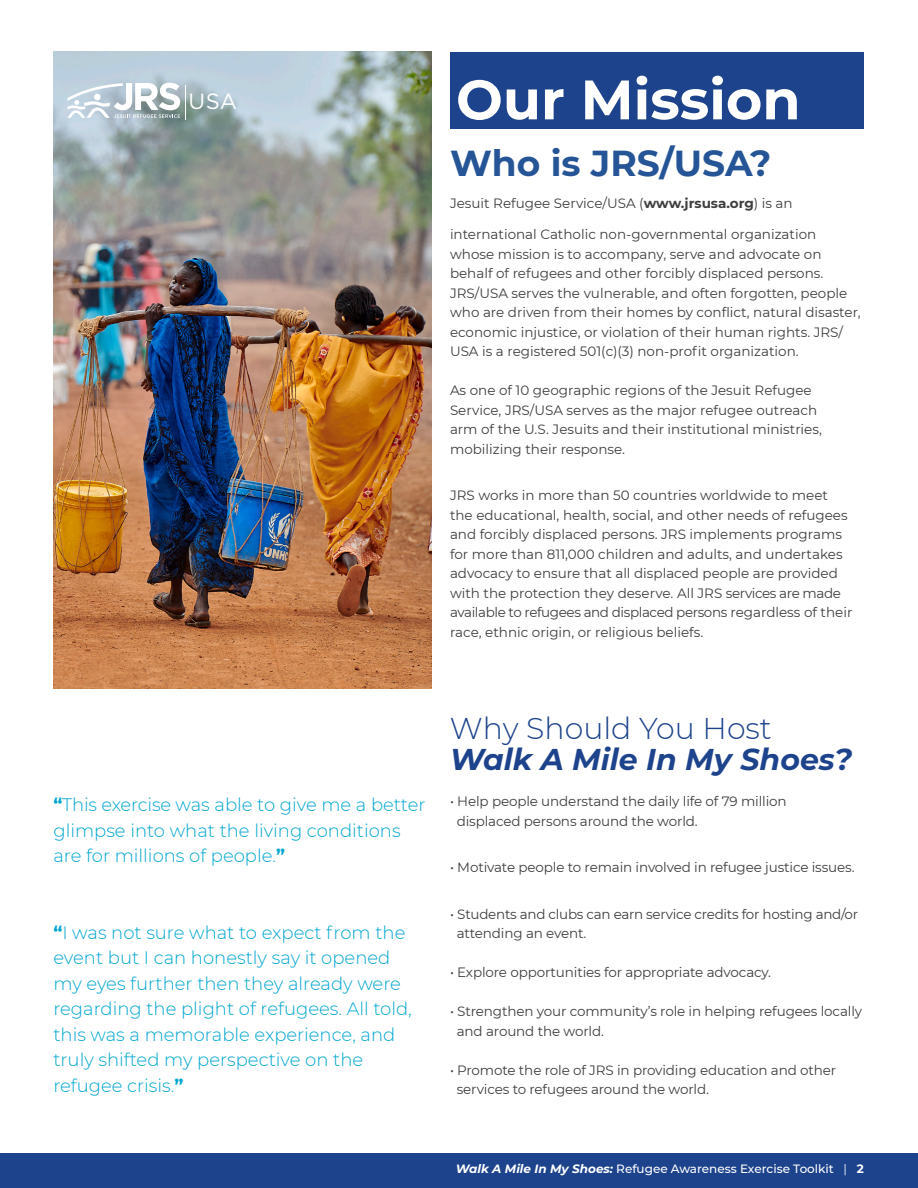
<style>
.page{position:relative;width:918px;height:1188px;background:#fff}
.page>*{position:absolute;margin:0;border:0;box-sizing:border-box;transform-origin:0 0}
.t1{font:700 55.5px "Montserrat";color:#fff}
.t2{font:700 36px "Montserrat";color:#255596}
.t3{font:italic 700 30px "Montserrat";color:#1d438c}
.t4{font:300 30px "Montserrat";color:#1d438c}
.t5{font:22.05px "Gotham";color:#fff}
.t6{font:300 18px/25.5px "Montserrat";color:#00a6cf}
.t7{font:13.5px/19.5px "Montserrat";color:#3e3e3f}
.t8{font:13.5px/19.5px "Montserrat";letter-spacing:-.02em;color:#3e3e3f}
.t9{font:500 12px "Montserrat";color:#fff}
.s1{font-weight:700}
.s2{font-weight:700;font-style:italic}
.s3{font-weight:400}
</style>
<div class="page">
<div style="left:0;top:1153px;width:918px;height:35px;background:#1d438c"></div>
<img style="left:53px;top:52px;width:379px;height:636px">
<div style="left:450px;top:52px;width:414px;height:77px;background:#1d438c"></div>
<hr style="left:185px;top:85px;width:1px;height:34px;background:#fff">
<svg style="left:68px;top:83px;width:112px;height:35px"></svg>
<p class="t5" style="left:189px;top:87px;width:50px">USA</p>
<p class="t1" style="left:456px;top:60px;width:346px">Our Mission</p>
<p class="t2" style="left:450px;top:138px;width:323px">Who is JRS/USA?</p>
<p class="t7" style="left:450px;top:193px;width:344px">Jesuit Refugee Service/USA (<span class="s1">www.jrsusa.org</span>) is an</p>
<p class="t7" style="left:450px;top:224px;width:412px">international Catholic non-governmental organization whose mission is to accompany, serve and advocate on behalf of refugees and other forcibly displaced persons.<br>JRS/USA serves the vulnerable, and often forgotten, people who are driven from their homes by conflict, natural disaster, economic injustice, or violation of their human rights. JRS/ USA is a registered 501(c)(3) non-profit organization.</p>
<p class="t7" style="left:450px;top:380px;width:373px">As one of 10 geographic regions of the Jesuit Refugee Service, JRS/USA serves as the major refugee outreach arm of the U.S. Jesuits and their institutional ministries, mobilizing their response.</p>
<p class="t7" style="left:450px;top:485px;width:404px">JRS works in more than 50 countries worldwide to meet the educational, health, social, and other needs of refugees and forcibly displaced persons. JRS implements programs for more than 811,000 children and adults, and undertakes advocacy to ensure that all displaced people are provided with the protection they deserve. All JRS services are made available to refugees and displaced persons regardless of their race, ethnic origin, or religious beliefs.</p>
<p class="t6" style="left:53px;top:792px;width:374px"><span class="s1">“</span>This exercise was able to give me a better glimpse into what the living conditions are for millions of people.<span class="s1">”</span></p>
<p class="t6" style="left:53px;top:919px;width:354px"><span class="s1">“</span>I was not sure what to expect from the event but I can honestly say it opened</p>
<p class="t6" style="left:53px;top:970px;width:360px">my eyes further then they already were regarding the plight of refugees. All told, this was a memorable experience, and truly shifted my perspective on the</p>
<p class="t6" style="left:53px;top:1072px;width:132px">refugee crisis.<span class="s1">”</span></p>
<p class="t4" style="left:450px;top:708px;width:323px">Why Should You Host</p>
<p class="t3" style="left:450px;top:738px;width:404px">Walk A Mile In My Shoes?</p>
<p class="t7" style="left:457px;top:791px;width:331px;text-indent:-7px">• Help people understand the daily life of 79 million displaced persons around the world.</p>
<p class="t7" style="left:450px;top:857px;width:406px">• Motivate people to remain involved in refugee justice issues.</p>
<p class="t8" style="left:457px;top:904px;width:403px;text-indent:-7px">• Students and clubs can earn service credits for hosting and/or attending an event.</p>
<p class="t7" style="left:450px;top:962px;width:323px">• Explore opportunities for appropriate advocacy.</p>
<p class="t7" style="left:457px;top:1001px;width:407px;text-indent:-7px">• Strengthen your community’s role in helping refugees locally and around the world.</p>
<p class="t7" style="left:457px;top:1060px;width:381px;text-indent:-7px">• Promote the role of JRS in providing education and other services to refugees around the world.</p>
<p class="t9" style="left:456px;top:1161px;width:410px"><span class="s2">Walk A Mile In My Shoes:</span> Refugee Awareness Exercise Toolkit <span class="s3">|</span> <span class="s1">2</span></p>
</div>
